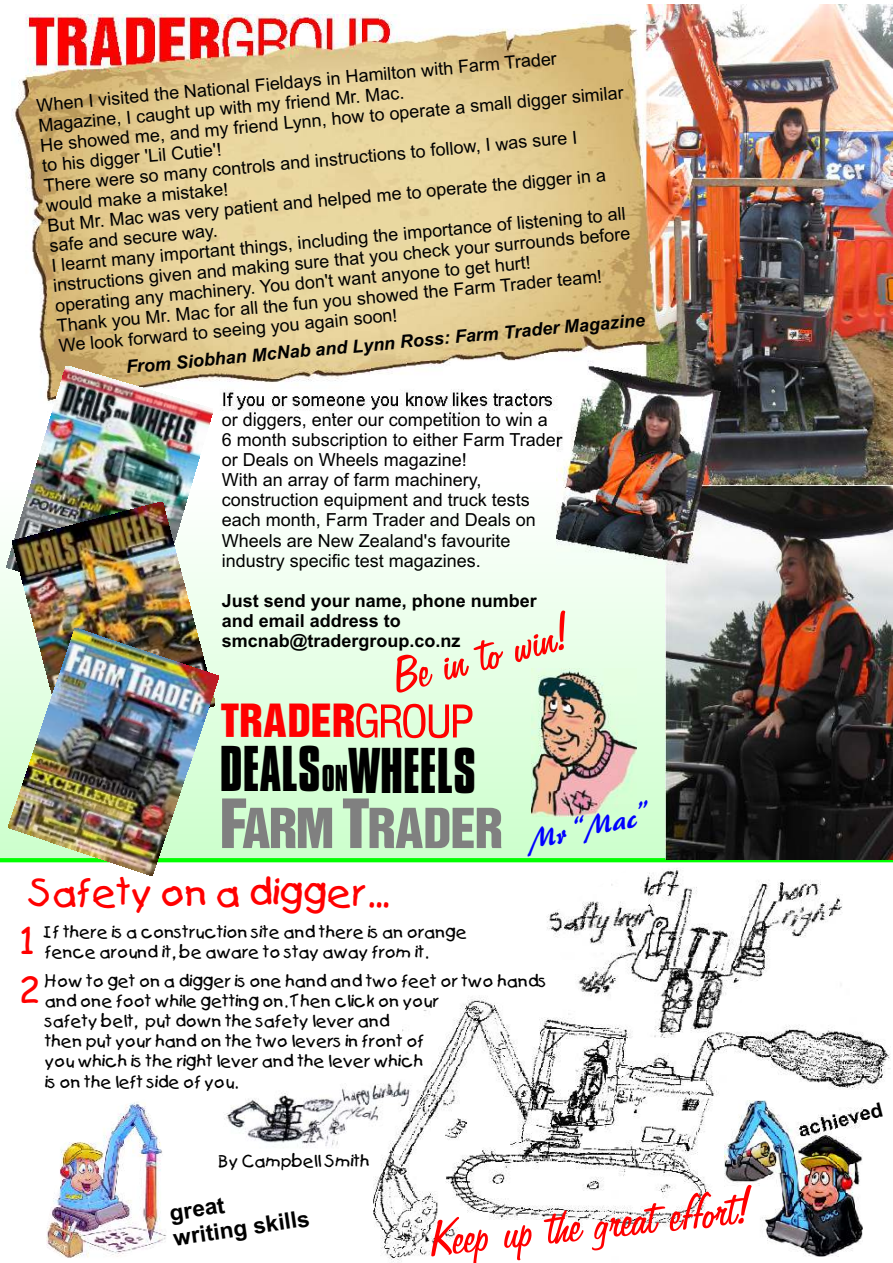
<style>
.page{position:relative;width:893px;height:1263px;background:#fff}
.page>*{position:absolute;margin:0;border:0;box-sizing:border-box;transform-origin:0 0}
.t1{font:57.15px "Freehand 575";color:#f00}
.t2{font:57px "Freehand 575";color:#f00}
.t3{font:700 55.65px "Compacta BT";color:#000;scale:.89 1}
.t4{font:600 55.35px "Helvetica Inserat";letter-spacing:-.02em;color:#808080}
.t5{font:600 45.9px "Helvetica Inserat";color:#f00}
.t6{font:36px "Kids Plain";color:#f00}
.t7{font:36px/48.4px "Comic Sans MS";color:#f00}
.t8{font:29.55px "Brush 445 BT";color:#00f}
.t9{font:700 22.65px/25px "Arial";color:#000}
.t10{font:18px/20.1px "Arial";color:#000}
.t11{font:700 18px/20.1px "Arial";color:#000}
.t12{font:italic 700 18px "Arial";color:#000}
.t13{font:16.05px/20.1px "Kids Plain";color:#000}
.s1{font-family:"Helvetica";font-weight:100;font-stretch:condensed;font-size:50.4px}
.s2{font-size:32.1px}
.s3{font-size:68.1px}
</style>
<div class="page">
<div style="left:0;top:480px;width:893px;height:380px;background:linear-gradient(to bottom,#fff,#cfc)"></div>
<svg style="left:0;top:858px;width:893px;height:4px;background:#05e904"></svg>
<img style="left:665px;top:486px;width:228px;height:373px">
<img style="left:531px;top:668px;width:105px;height:149px">
<img style="left:646px;top:5px;width:247px;height:481px">
<img style="left:557px;top:366px;width:163px;height:199px">
<img style="left:373px;top:981px;width:517px;height:281px">
<img style="left:724px;top:1100px;width:139px;height:156px">
<img style="left:224px;top:1076px;width:190px;height:76px">
<img style="left:546px;top:868px;width:301px;height:170px">
<img style="left:46px;top:1102px;width:120px;height:156px">
<img style="left:12px;top:15px;width:655px;height:400px">
<img style="left:7px;top:366px;width:206px;height:245px">
<img style="left:13px;top:502px;width:202px;height:126px">
<img style="left:9px;top:628px;width:210px;height:248px">
<p class="t10" style="left:36px;top:96px;width:587px;rotate:-5deg">When I visited the National Fieldays in Hamilton with Farm Trader Magazine, I caught up with my friend Mr. Mac.<br>He showed me, and my friend Lynn, how to operate a small digger similar to his digger 'Lil Cutie'!<br>There were so many controls and instructions to follow, I was sure I would make a mistake!<br>But Mr. Mac was very patient and helped me to operate the digger in a safe and secure way.<br>I learnt many important things, including the importance of listening to all instructions given and making sure that you check your surrounds before operating any machinery. You don't want anyone to get hurt!<br>Thank you Mr. Mac for all the fun you showed the Farm Trader team!<br>We look forward to seeing you again soon!</p>
<p class="t12" style="left:125px;top:359px;width:522px;rotate:-5deg">From Siobhan McNab and Lynn Ross: Farm Trader Magazine</p>
<p class="t10" style="left:222px;top:411px;width:342px">or diggers, enter our competition to win a 6 month subscription to either Farm Trader or Deals on Wheels magazine!<br>With an array of farm machinery, construction equipment and truck tests each month, Farm Trader and Deals on Wheels are New Zealand's favourite industry specific test magazines.</p>
<p class="t11" style="left:222px;top:592px;width:317px">Just send your name, phone number and email address to smcnab@tradergroup.co.nz</p>
<h1 class="t1" style="left:387px;top:656px;width:183px;rotate:-15deg">Be in to win!</h1>
<h3 class="t5" style="left:221px;top:702px;width:255px">TRADER<span class="s1">GROUP</span></h3>
<h3 class="t3" style="left:220px;top:750px;width:289px">DEALS<span class="s2">ON</span>WHEELS</h3>
<h3 class="t4" style="left:220px;top:806px;width:285px"><span class="s3">F</span>ARM <span class="s3">T</span>RADER</h3>
<h3 class="t8" style="left:528px;top:830px;width:124px;rotate:-13deg">Mr “Mac”</h3>
<h3 class="t6" style="left:30px;top:876px;width:360px">Safety on a digger...</h3>
<p class="t13" style="left:45px;top:923px;width:424px">If there is a construction site and there is an orange fence around it, be aware to stay away from it.</p>
<h3 class="t7" style="left:19px;top:921px;width:23px">1<br>2</h3>
<p class="t13" style="left:45px;top:972px;width:503px">How to get on a digger is one hand and two feet or two hands and one foot while getting on. Then click on your<br>safety belt, put down the safety lever and<br>then put your hand on the two levers in front of<br>you which is the right lever and the lever which<br>is on the left side of you.</p>
<p class="t13" style="left:219px;top:1152px;width:153px">By Campbell Smith</p>
<p class="t9" style="left:168px;top:1202px;width:139px;rotate:-8deg">great<br>writing skills</p>
<h2 class="t2" style="left:427px;top:1218px;width:325px;rotate:-6deg">Keep up the great effort!</h2>
</div>
